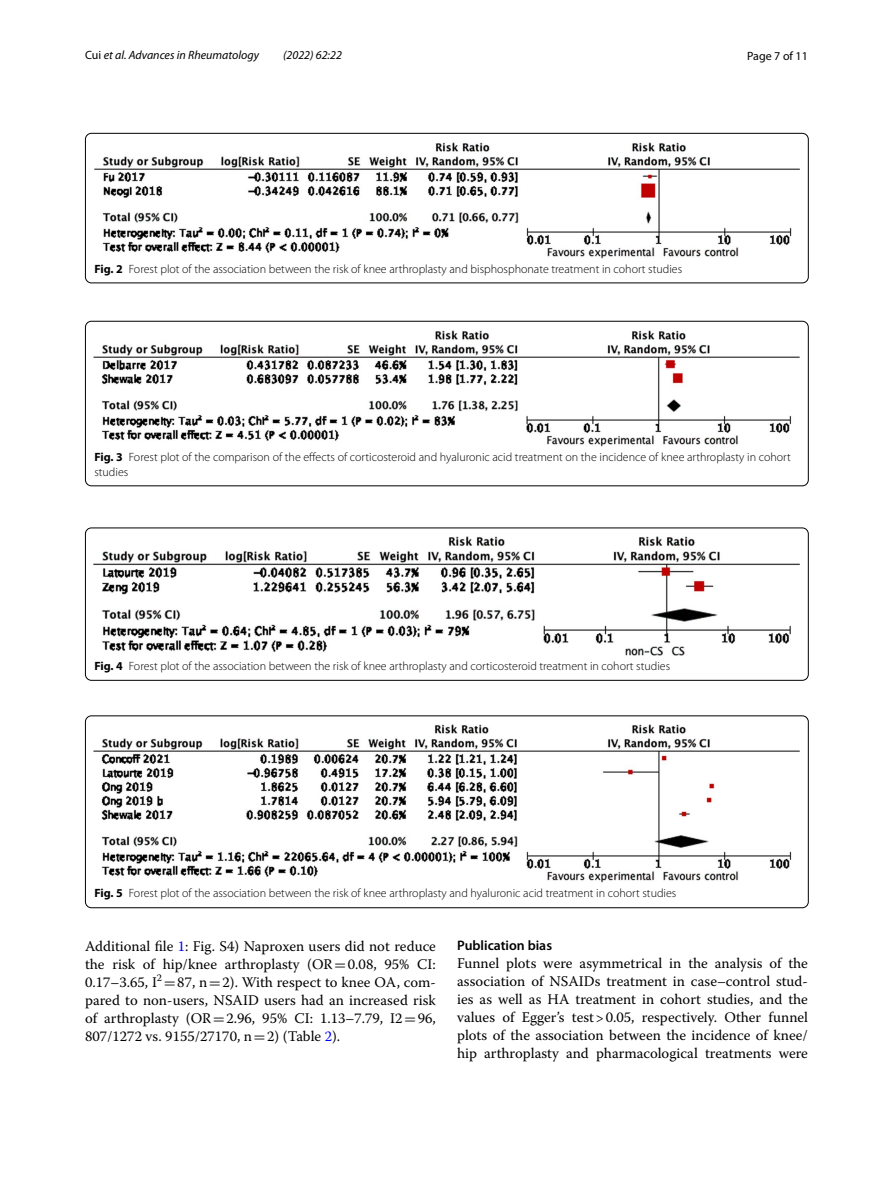
<style>
.page{position:relative;width:893px;height:1187px;background:#fff}
.page>*{position:absolute;margin:0;border:0;box-sizing:border-box;transform-origin:0 0}
.t1{font:14.7px/18px "Warnock Pro";color:#000;text-align:justify}
.t2{font:600 13.8px "Myriad Pro";color:#000}
.t3{font:300 12px/15px "Myriad Pro";color:#000}
.t4{font:italic 12px "Myriad Pro";color:#000}
.t5{font:12px "Myriad Pro";color:#000}
.s1{font-style:normal}
.s2{font-weight:700}
.s3{color:#00f}
.s4{font-family:"MTSY"}
</style>
<div class="page">
<img style="left:94px;top:142px;width:706px;height:116px">
<div style="left:85px;top:133px;width:723px;height:150px;border:1px solid #000;border-radius:6px"></div>
<img style="left:94px;top:330px;width:706px;height:116px">
<div style="left:85px;top:321px;width:723px;height:165px;border:1px solid #000;border-radius:6px"></div>
<img style="left:94px;top:537px;width:706px;height:118px">
<div style="left:85px;top:527px;width:723px;height:153px;border:1px solid #000;border-radius:6px"></div>
<img style="left:94px;top:724px;width:706px;height:158px">
<div style="left:85px;top:715px;width:723px;height:192px;border:1px solid #000;border-radius:6px"></div>
<p class="t4" style="left:85px;top:48px;width:176px"><span class="s1">Cui</span> et al. Advances in Rheumatology</p>
<p class="t4" style="left:283px;top:48px;width:60px">(2022) 62:22</p>
<p class="t5" style="left:747px;top:48px;width:62px">Page 7 of 11</p>
<p class="t3" style="left:94px;top:262px;width:589px"><span class="s2">Fig. 2</span> Forest plot of the association between the risk of knee arthroplasty and bisphosphonate treatment in cohort studies</p>
<p class="t3" style="left:94px;top:450px;width:698px"><span class="s2">Fig. 3</span> Forest plot of the comparison of the effects of corticosteroid and hyaluronic acid treatment on the incidence of knee arthroplasty in cohort studies</p>
<p class="t3" style="left:94px;top:659px;width:577px"><span class="s2">Fig. 4</span> Forest plot of the association between the risk of knee arthroplasty and corticosteroid treatment in cohort studies</p>
<p class="t3" style="left:94px;top:886px;width:583px"><span class="s2">Fig. 5</span> Forest plot of the association between the risk of knee arthroplasty and hyaluronic acid treatment in cohort studies</p>
<p class="t1" style="left:85px;top:936px;width:352px">Additional file <span class="s3">1</span>: Fig. S4) Naproxen users did not reduce the risk of hip/knee arthroplasty (OR<span class="s4">=</span>0.08, 95% CI:<br>0.17–3.65, I<sup>2</sup> <span class="s4">=</span>87, n<span class="s4">=</span>2). With respect to knee OA, com&shy;pared to non-users, NSAID users had an increased risk of arthroplasty (OR<span class="s4">=</span>2.96, 95% CI: 1.13–7.79, I2<span class="s4">=</span>96, 807/1272 vs. 9155/27170, n<span class="s4">=</span>2) (Table <span class="s3">2</span>).</p>
<p class="t2" style="left:457px;top:936px;width:96px">Publication bias</p>
<p class="t1" style="left:457px;top:954px;width:352px">Funnel plots were asymmetrical in the analysis of the association of NSAIDs treatment in case–control stud&shy;ies as well as HA treatment in cohort studies, and the values of Egger’s test&gt;0.05, respectively. Other funnel plots of the association between the incidence of knee/ hip arthroplasty and pharmacological treatments were</p>
</div>
